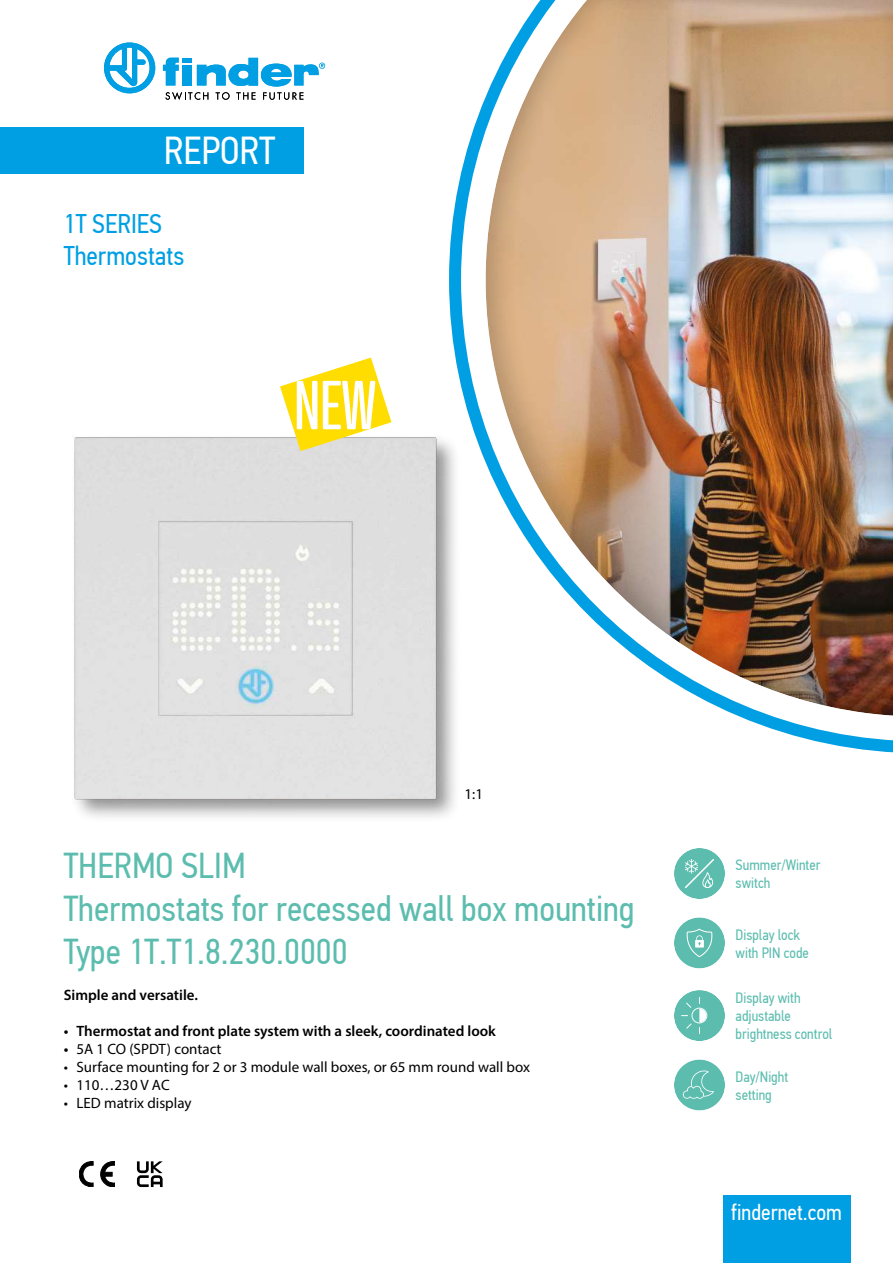
<style>
.page{position:relative;width:893px;height:1263px;background:#fff}
.page>*{position:absolute;margin:0;border:0;box-sizing:border-box;transform-origin:0 0}
.t1{font:39px "PF Din Text Cond Pro";color:#fff}
.t2{font:36px/43.2px "PF Din Text Cond Pro";color:#5cbdaf}
.t3{font:27px/32.4px "PF Din Text Cond Pro";color:#009fe3}
.t4{font:22.5px "PF Din Text Cond Pro";color:#fff}
.t5{font:15px "Myriad Pro";color:#000}
.t6{font:15px/18px "PF Din Text Cond Pro";color:#5cbdaf}
.t7{font:600 15px "Myriad Pro";color:#000}
.s1{font-weight:600}
</style>
<div class="page">
<svg style="left:449px;top:103px;width:444px;height:650px"></svg>
<div style="left:483px;top:0;width:410px;height:717px;background:#000;opacity:.2"></div>
<div style="left:723px;top:1195px;width:127px;height:68px;background:#009fe3"></div>
<div style="left:0;top:128px;width:304px;height:46px;background:#009fe3"></div>
<svg style="left:104px;top:43px;width:51px;height:50px"></svg>
<svg style="left:163px;top:58px;width:162px;height:42px"></svg>
<div style="left:674px;top:848px;width:51px;height:51px;background:#5cbdaf;border-radius:50%"></div>
<svg style="left:685px;top:859px;width:29px;height:29px"></svg>
<div style="left:674px;top:917px;width:51px;height:51px;background:#5cbdaf;border-radius:50%"></div>
<svg style="left:686px;top:929px;width:27px;height:28px"></svg>
<div style="left:674px;top:990px;width:51px;height:51px;background:#5cbdaf;border-radius:50%"></div>
<svg style="left:681px;top:997px;width:26px;height:37px"></svg>
<div style="left:674px;top:1059px;width:51px;height:51px;background:#5cbdaf;border-radius:50%"></div>
<svg style="left:683px;top:1070px;width:31px;height:29px"></svg>
<svg style="left:137px;top:1161px;width:26px;height:26px"></svg>
<svg style="left:79px;top:1161px;width:14px;height:26px"></svg>
<svg style="left:100px;top:1161px;width:15px;height:26px"></svg>
<img style="left:74px;top:420px;width:391px;height:397px">
<svg style="left:280px;top:358px;width:111px;height:93px"></svg>
<h1 class="t1" style="left:164px;top:128px;width:113px">REPORT</h1>
<h3 class="t3" style="left:64px;top:207px;width:122px">1T SERIES<br>Thermostats</h3>
<p class="t5" style="left:465px;top:784px;width:20px">1:1</p>
<h2 class="t2" style="left:64px;top:844px;width:572px">THERMO SLIM<br>Thermostats for recessed wall box mounting<br>Type 1T.T1.8.230.0000</h2>
<p class="t7" style="left:64px;top:985px;width:136px">Simple and versatile.</p>
<p class="t7" style="left:64px;top:1021px;width:434px">• Thermostat and front plate system with a sleek, coordinated look</p>
<p class="t5" style="left:64px;top:1040px;width:159px"><span class="s1">•</span> 5A 1 CO (SPDT) contact</p>
<p class="t5" style="left:64px;top:1058px;width:468px">• Surface mounting for 2 or 3 module wall boxes, or 65 mm round wall box</p>
<p class="t5" style="left:64px;top:1076px;width:107px">• 110…230 V AC</p>
<p class="t5" style="left:64px;top:1094px;width:129px">• LED matrix display</p>
<p class="t6" style="left:736px;top:856px;width:86px">Summer/Winter switch</p>
<p class="t6" style="left:736px;top:925px;width:75px">Display lock with PIN code</p>
<p class="t6" style="left:736px;top:989px;width:98px">Display with adjustable brightness control</p>
<p class="t6" style="left:736px;top:1067px;width:54px">Day/Night setting</p>
<h3 class="t4" style="left:731px;top:1199px;width:112px">findernet.com</h3>
</div>
